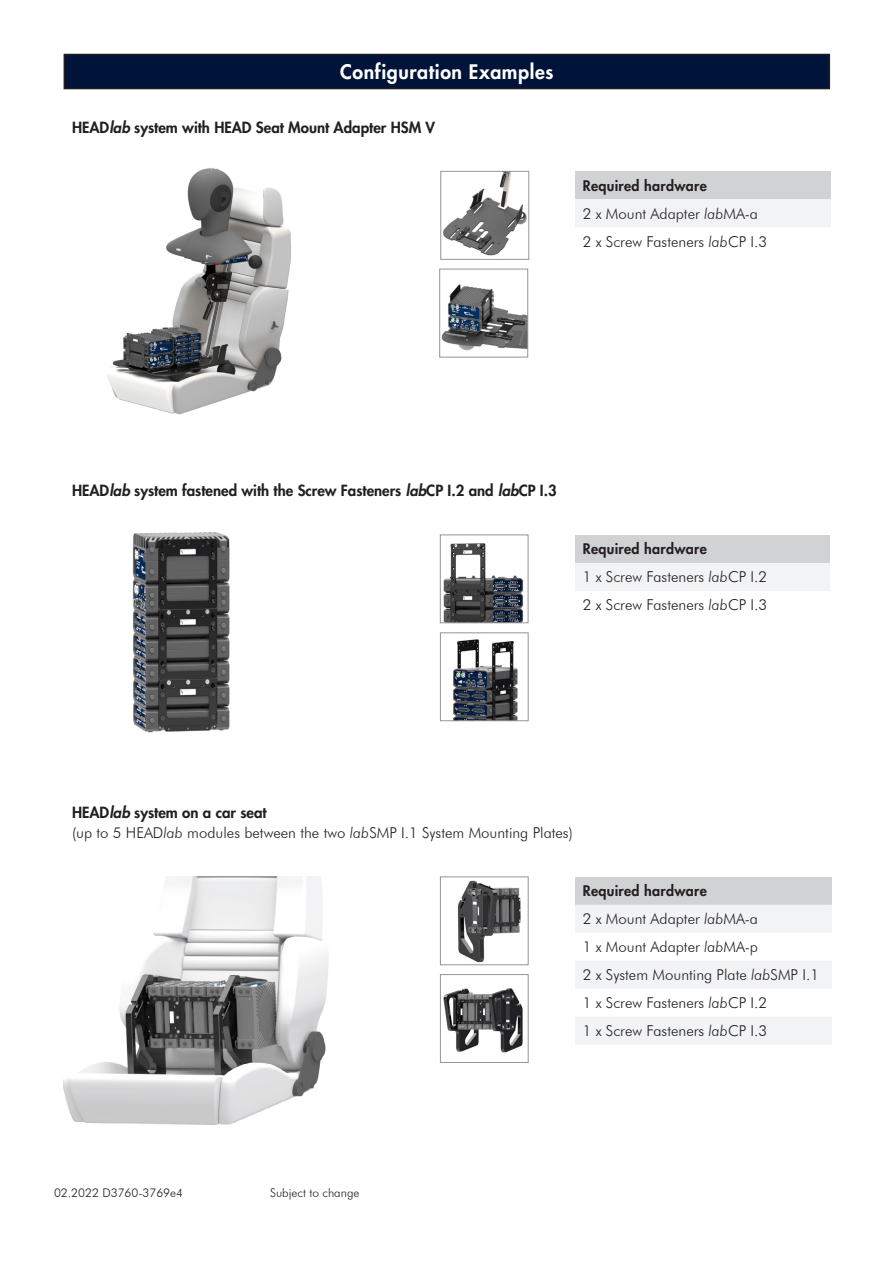
<style>
.page{position:relative;width:893px;height:1263px;background:#fff}
.page>*{position:absolute;margin:0;border:0;box-sizing:border-box;transform-origin:0 0}
.STD_Thema-Balken_zen{font:800 19.5px "Futura";letter-spacing:.03em;color:#fff}
.Normal_Futura_LT_BT{font:300 15px "Futura BT";color:#231f20}
.Ueberschrift_Futura{font:800 15px "Futura";color:#231f20}
.Ueberschrift_Futura-2{font:300 15px "Futura BT";color:#231f20}
.TAB_Zwischenüberschr{font:800 14.25px "Futura";letter-spacing:.02em;color:#231f20}
.t1{font:300 12px "Futura BT";color:#231f20}
.s1{font-style:italic}
</style>
<div class="page">
<img style="left:64px;top:877px;width:265px;height:248px">
<img style="left:457px;top:880px;width:64px;height:83px">
<div style="left:440px;top:877px;width:88px;height:88px;border:1px solid #939598"></div>
<img style="left:443px;top:988px;width:80px;height:65px">
<div style="left:440px;top:974px;width:88px;height:89px;border:1px solid #939598"></div>
<img style="left:443px;top:543px;width:81px;height:78px">
<div style="left:440px;top:535px;width:88px;height:88px;border:1px solid #939598"></div>
<img style="left:453px;top:639px;width:65px;height:80px">
<div style="left:440px;top:633px;width:88px;height:88px;border:1px solid #939598"></div>
<img style="left:107px;top:168px;width:184px;height:247px">
<img style="left:441px;top:284px;width:85px;height:67px">
<div style="left:439px;top:269px;width:89px;height:88px;border:1px solid #939598"></div>
<img style="left:443px;top:173px;width:84px;height:83px">
<div style="left:441px;top:171px;width:88px;height:89px;border:1px solid #939598"></div>
<hr style="left:591px;top:190px;width:240px;height:2px;background:#bcbdc0">
<img style="left:132px;top:532px;width:98px;height:201px">
<div style="left:64px;top:54px;width:765px;height:35px;background:#001338"></div>
<div style="left:64px;top:54px;width:766px;height:35px;border:2px solid #231f20"></div>
<div style="left:575px;top:171px;width:255px;height:28px;background:#d1d2d4"></div>
<div style="left:575px;top:199px;width:255px;height:28px;background:#f2f3f4"></div>
<div style="left:575px;top:535px;width:255px;height:28px;background:#d1d2d4"></div>
<div style="left:575px;top:563px;width:255px;height:28px;background:#f2f3f4"></div>
<div style="left:575px;top:877px;width:257px;height:28px;background:#d1d2d4"></div>
<svg style="left:575px;top:905px;width:257px;height:139px"></svg>
<p class="STD_Thema-Balken_zen" style="left:340px;top:59px;width:215px">Configuration Examples</p>
<p class="Ueberschrift_Futura" style="left:72px;top:117px;width:365px">HEAD<span class="s1">lab</span> system with HEAD Seat Mount Adapter HSM V</p>
<p class="TAB_Zwischenüberschr" style="left:583px;top:176px;width:126px">Required hardware</p>
<p class="Normal_Futura_LT_BT" style="left:583px;top:204px;width:177px">2 x Mount Adapter <span class="s1">lab</span>MA-a</p>
<p class="Normal_Futura_LT_BT" style="left:583px;top:232px;width:186px">2 x Screw Fasteners <span class="s1">lab</span>CP I.3</p>
<p class="Ueberschrift_Futura" style="left:72px;top:480px;width:486px">HEAD<span class="s1">lab</span> system fastened with the Screw Fasteners <span class="s1">lab</span>CP I.2 and <span class="s1">lab</span>CP I.3</p>
<p class="TAB_Zwischenüberschr" style="left:583px;top:539px;width:126px">Required hardware</p>
<p class="Normal_Futura_LT_BT" style="left:583px;top:568px;width:186px">1 x Screw Fasteners <span class="s1">lab</span>CP I.2</p>
<p class="Normal_Futura_LT_BT" style="left:583px;top:596px;width:186px">2 x Screw Fasteners <span class="s1">lab</span>CP I.3</p>
<p class="Ueberschrift_Futura" style="left:72px;top:803px;width:196px">HEAD<span class="s1">lab</span> system on a car seat</p>
<p class="Ueberschrift_Futura-2" style="left:72px;top:824px;width:502px">(up to 5 HEAD<span class="s1">lab</span> modules between the two <span class="s1">lab</span>SMP I.1 System Mounting Plates)</p>
<p class="TAB_Zwischenüberschr" style="left:583px;top:881px;width:126px">Required hardware</p>
<p class="Normal_Futura_LT_BT" style="left:583px;top:910px;width:177px">2 x Mount Adapter <span class="s1">lab</span>MA-a</p>
<p class="Normal_Futura_LT_BT" style="left:583px;top:938px;width:177px">1 x Mount Adapter <span class="s1">lab</span>MA-p</p>
<p class="Normal_Futura_LT_BT" style="left:583px;top:966px;width:238px">2 x System Mounting Plate <span class="s1">lab</span>SMP I.1</p>
<p class="Normal_Futura_LT_BT" style="left:583px;top:994px;width:186px">1 x Screw Fasteners <span class="s1">lab</span>CP I.2</p>
<p class="Normal_Futura_LT_BT" style="left:583px;top:1021px;width:186px">1 x Screw Fasteners <span class="s1">lab</span>CP I.3</p>
<p class="t1" style="left:54px;top:1185px;width:131px">02.2022 D3760-3769e4</p>
<p class="t1" style="left:270px;top:1185px;width:91px">Subject to change</p>
</div>
